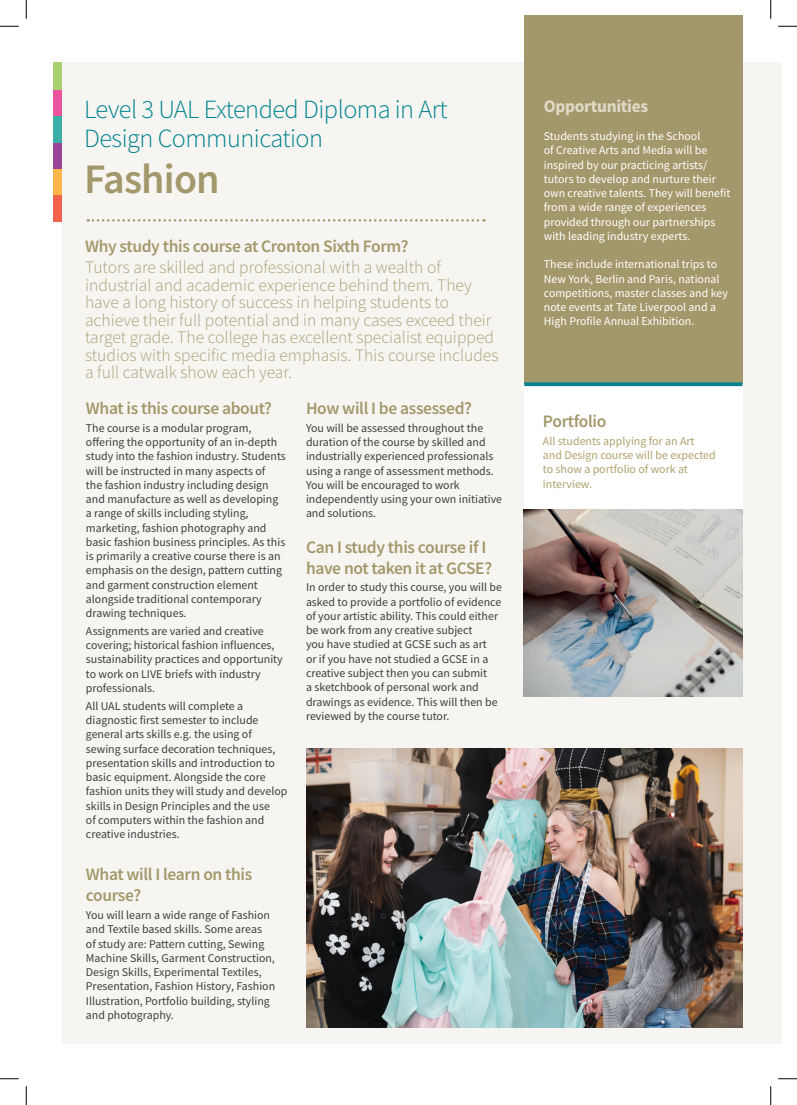
<style>
.page{position:relative;width:797px;height:1105px;background:#fff}
.page>*{position:absolute;margin:0;border:0;box-sizing:border-box;transform-origin:0 0}
.t1{font:600 42px "Source Sans Pro";letter-spacing:-.02em;color:#a3986b}
.t2{font:300 26.25px/29.2px "Source Sans Pro";letter-spacing:-.02em;color:#00828e}
.t3{font:300 17.5px/17.5px "Source Sans Pro";color:#aaa076}
.t4{font:600 17.5px/21px "Source Sans Pro";letter-spacing:-.02em;color:#a3986b}
.t5{font:700 17.5px "Source Sans Pro";letter-spacing:-.02em;color:#dfdac8}
.t6{font:11.88px/14.2px "Source Sans Pro";color:#3e3e3f}
.t7{font:11.88px/14.2px "Source Sans Pro";color:#fff}
.t8{font:11.88px/14.2px "Source Sans Pro";color:#b0a16d}
</style>
<div class="page">
<div style="left:62px;top:62px;width:719px;height:981px;background:#f6f5f1"></div>
<div style="left:53px;top:195px;width:9px;height:27px;background:#f1634d"></div>
<div style="left:53px;top:169px;width:9px;height:26px;background:#fcb54a"></div>
<div style="left:53px;top:142px;width:9px;height:27px;background:#9a4599"></div>
<div style="left:53px;top:116px;width:9px;height:26px;background:#3ab0a8"></div>
<div style="left:53px;top:90px;width:9px;height:26px;background:#eb539c"></div>
<div style="left:53px;top:62px;width:9px;height:28px;background:#a7d16e"></div>
<div style="left:524px;top:16px;width:218px;height:369px;background:#a3986b"></div>
<svg style="left:88px;top:219px;width:396px;height:3px"></svg>
<div style="left:524px;top:385px;width:218px;height:239px;background:#fff"></div>
<svg style="left:524px;top:382px;width:218px;height:4px"></svg>
<img style="left:306px;top:748px;width:437px;height:279px">
<img style="left:524px;top:509px;width:218px;height:188px">
<svg style="left:0;top:25px;width:19px;height:2px"></svg>
<svg style="left:778px;top:25px;width:19px;height:2px"></svg>
<svg style="left:0;top:1078px;width:19px;height:1px"></svg>
<svg style="left:778px;top:1078px;width:19px;height:1px"></svg>
<svg style="left:25px;top:0;width:2px;height:19px"></svg>
<svg style="left:25px;top:1086px;width:2px;height:19px"></svg>
<svg style="left:770px;top:0;width:1px;height:19px"></svg>
<svg style="left:770px;top:1086px;width:1px;height:19px"></svg>
<p class="t2" style="left:84px;top:94px;width:365px">Level 3 UAL Extended Diploma in Art<br>Design Communication</p>
<p class="t1" style="left:84px;top:152px;width:137px">Fashion</p>
<p class="t4" style="left:85px;top:236px;width:325px">Why study this course at Cronton Sixth Form?</p>
<p class="t3" style="left:85px;top:259px;width:415px">Tutors are skilled and professional with a wealth of industrial and academic experience behind them. They have a long history of success in helping students to achieve their full potential and in many cases exceed their target grade. The college has excellent specialist equipped studios with specific media emphasis. This course includes a full catwalk show each year.</p>
<p class="t4" style="left:86px;top:398px;width:188px">What is this course about?</p>
<p class="t6" style="left:86px;top:421px;width:201px">The course is a modular program, offering the opportunity of an in-depth study into the fashion industry. Students will be instructed in many aspects of<br>the fashion industry including design and manufacture as well as developing a range of skills including styling, marketing, fashion photography and basic fashion business principles. As this is primarily a creative course there is an emphasis on the design, pattern cutting and garment construction element alongside traditional contemporary drawing techniques.</p>
<p class="t6" style="left:86px;top:624px;width:198px">Assignments are varied and creative covering; historical fashion influences, sustainability practices and opportunity to work on LIVE briefs with industry professionals.</p>
<p class="t6" style="left:86px;top:699px;width:203px">All UAL students will complete a diagnostic first semester to include general arts skills e.g. the using of sewing surface decoration techniques, presentation skills and introduction to basic equipment. Alongside the core fashion units they will study and develop skills in Design Principles and the use<br>of computers within the fashion and creative industries.</p>
<p class="t4" style="left:86px;top:864px;width:168px">What will I learn on this course?</p>
<p class="t6" style="left:86px;top:908px;width:191px">You will learn a wide range of Fashion and Textile based skills. Some areas<br>of study are: Pattern cutting, Sewing Machine Skills, Garment Construction, Design Skills, Experimental Textiles, Presentation, Fashion History, Fashion Illustration, Portfolio building, styling and photography.</p>
<p class="t4" style="left:306px;top:398px;width:167px">How will I be assessed?</p>
<p class="t6" style="left:306px;top:421px;width:198px">You will be assessed throughout the duration of the course by skilled and industrially experienced professionals using a range of assessment methods.<br>You will be encouraged to work independently using your own initiative and solutions.</p>
<p class="t4" style="left:306px;top:536px;width:188px">Can I study this course if I have not taken it at GCSE?</p>
<p class="t6" style="left:306px;top:580px;width:197px">In order to study this course, you will be asked to provide a portfolio of evidence of your artistic ability. This could either be work from any creative subject<br>you have studied at GCSE such as art<br>or if you have not studied a GCSE in a creative subject then you can submit<br>a sketchbook of personal work and drawings as evidence. This will then be reviewed by the course tutor.</p>
<p class="t5" style="left:544px;top:94px;width:106px">Opportunities</p>
<p class="t7" style="left:544px;top:129px;width:188px">Students studying in the School<br>of Creative Arts and Media will be inspired by our practicing artists/ tutors to develop and nurture their own creative talents. They will benefit from a wide range of experiences provided through our partnerships with leading industry experts.</p>
<p class="t7" style="left:544px;top:257px;width:185px">These include international trips to New York, Berlin and Paris, national competitions, master classes and key note events at Tate Liverpool and a High Profile Annual Exhibition.</p>
<p class="t4" style="left:543px;top:411px;width:65px">Portfolio</p>
<p class="t8" style="left:543px;top:434px;width:153px">All students applying for an Art</p>
<p class="t8" style="left:543px;top:448px;width:174px">and Design course will be expected</p>
<p class="t8" style="left:543px;top:462px;width:146px">to show a portfolio of work at interview.</p>
</div>
